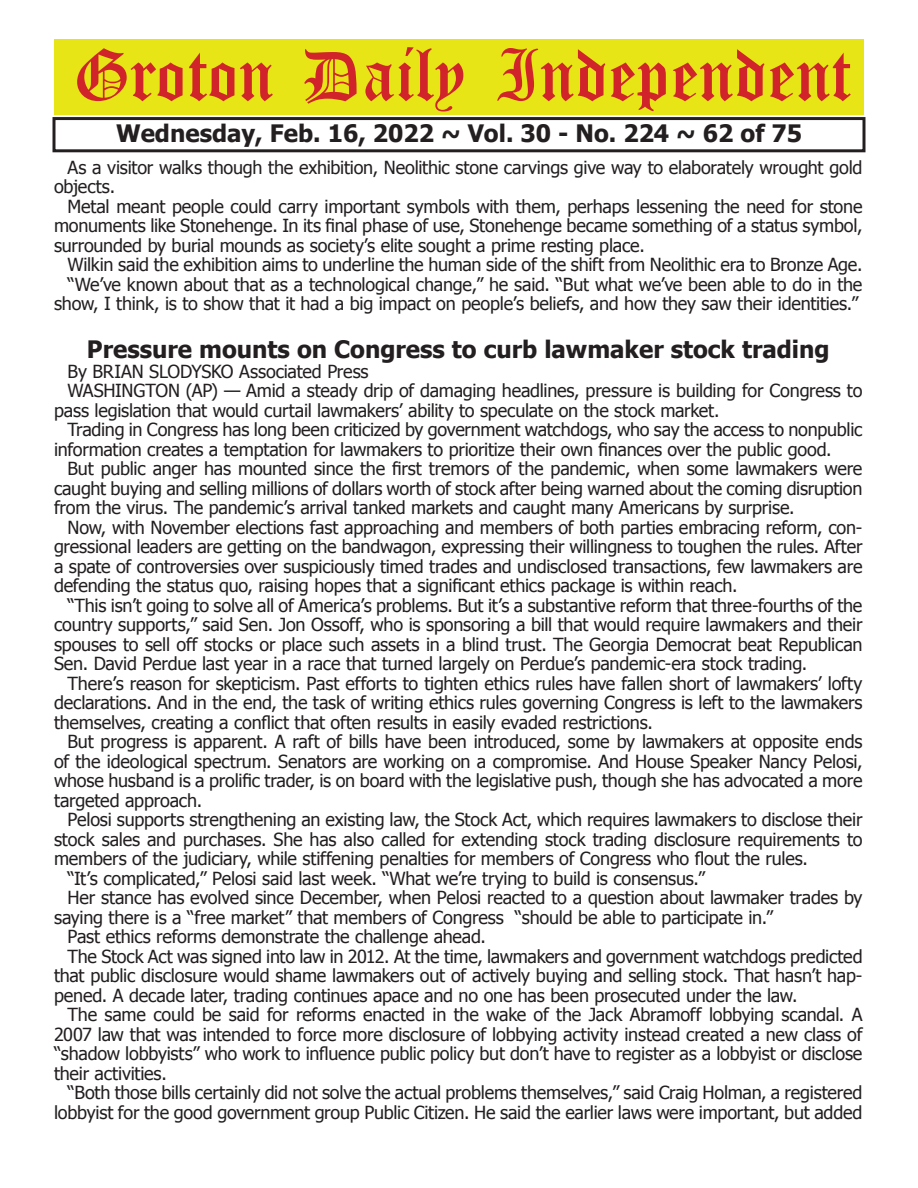
<style>
.page{position:relative;width:918px;height:1188px;background:#fff}
.page>*{position:absolute;margin:0;border:0;box-sizing:border-box;transform-origin:0 0}
.t1{font:54px "Old English Five";color:#d1232a}
.t2{font:700 24px "Tahoma";color:#231f20}
.t3{font:18px/19.5px "Tahoma";letter-spacing:-.01em;color:#231f20}
</style>
<div class="page">
<div style="left:52px;top:117px;width:814px;height:35px;border:3px solid #231f20"></div>
<div style="left:54px;top:40px;width:810px;height:75px;background:#e7e515"></div>
<h1 class="t1" style="left:73px;top:50px;width:779px">Groton Daily Independent</h1>
<h2 class="t2" style="left:116px;top:116px;width:688px">Wednesday, Feb. 16, 2022 ~ Vol. 30 - No. 224 ~ 62 of 75</h2>
<p class="t3" style="left:54px;top:156px;width:810px;text-indent:14px">As a visitor walks though the exhibition, Neolithic stone carvings give way to elaborately wrought gold objects.</p>
<p class="t3" style="left:54px;top:195px;width:810px;text-align:justify;text-indent:14px">Metal meant people could carry important symbols with them, perhaps lessening the need for stone monuments like Stonehenge. In its final phase of use, Stonehenge became something of a status symbol, surrounded by burial mounds as society’s elite sought a prime resting place.</p>
<p class="t3" style="left:54px;top:254px;width:810px;text-align:right">Wilkin said the exhibition aims to underline the human side of the shift from Neolithic era to Bronze Age. “We’ve known about that as a technological change,” he said. “But what we’ve been able to do in the show, I think, is to show that it had a big impact on people’s beliefs, and how they saw their identities.”</p>
<h2 class="t2" style="left:87px;top:333px;width:744px">Pressure mounts on Congress to curb lawmaker stock trading</h2>
<p class="t3" style="left:68px;top:361px;width:303px">By BRIAN SLODYSKO Associated Press</p>
<p class="t3" style="left:68px;top:380px;width:796px">WASHINGTON (AP) — Amid a steady drip of damaging headlines, pressure is building for Congress to</p>
<p class="t3" style="left:54px;top:400px;width:667px">pass legislation that would curtail lawmakers’ ability to speculate on the stock market.</p>
<p class="t3" style="left:68px;top:419px;width:796px">Trading in Congress has long been criticized by government watchdogs, who say the access to nonpublic</p>
<p class="t3" style="left:54px;top:439px;width:779px">information creates a temptation for lawmakers to prioritize their own finances over the public good.</p>
<p class="t3" style="left:68px;top:458px;width:796px">But public anger has mounted since the first tremors of the pandemic, when some lawmakers were</p>
<p class="t3" style="left:54px;top:478px;width:810px">caught buying and selling millions of dollars worth of stock after being warned about the coming disruption</p>
<p class="t3" style="left:54px;top:497px;width:742px">from the virus. The pandemic’s arrival tanked markets and caught many Americans by surprise.</p>
<p class="t3" style="left:68px;top:517px;width:796px">Now, with November elections fast approaching and members of both parties embracing reform, con-</p>
<p class="t3" style="left:54px;top:536px;width:810px">gressional leaders are getting on the bandwagon, expressing their willingness to toughen the rules. After</p>
<p class="t3" style="left:54px;top:556px;width:810px">a spate of controversies over suspiciously timed trades and undisclosed transactions, few lawmakers are</p>
<p class="t3" style="left:54px;top:575px;width:685px">defending the status quo, raising hopes that a significant ethics package is within reach.</p>
<p class="t3" style="left:68px;top:595px;width:796px">“This isn’t going to solve all of America’s problems. But it’s a substantive reform that three-fourths of the</p>
<p class="t3" style="left:54px;top:614px;width:810px">country supports,” said Sen. Jon Ossoff, who is sponsoring a bill that would require lawmakers and their</p>
<p class="t3" style="left:54px;top:634px;width:810px">spouses to sell off stocks or place such assets in a blind trust. The Georgia Democrat beat Republican</p>
<p class="t3" style="left:54px;top:653px;width:755px">Sen. David Perdue last year in a race that turned largely on Perdue’s pandemic-era stock trading.</p>
<p class="t3" style="left:68px;top:673px;width:797px">There’s reason for skepticism. Past efforts to tighten ethics rules have fallen short of lawmakers’ lofty</p>
<p class="t3" style="left:54px;top:692px;width:810px">declarations. And in the end, the task of writing ethics rules governing Congress is left to the lawmakers</p>
<p class="t3" style="left:54px;top:712px;width:601px">themselves, creating a conflict that often results in easily evaded restrictions.</p>
<p class="t3" style="left:68px;top:731px;width:796px">But progress is apparent. A raft of bills have been introduced, some by lawmakers at opposite ends</p>
<p class="t3" style="left:54px;top:751px;width:810px">of the ideological spectrum. Senators are working on a compromise. And House Speaker Nancy Pelosi,</p>
<p class="t3" style="left:54px;top:770px;width:810px">whose husband is a prolific trader, is on board with the legislative push, though she has advocated a more</p>
<p class="t3" style="left:54px;top:790px;width:150px">targeted approach.</p>
<p class="t3" style="left:68px;top:809px;width:797px">Pelosi supports strengthening an existing law, the Stock Act, which requires lawmakers to disclose their</p>
<p class="t3" style="left:54px;top:829px;width:810px">stock sales and purchases. She has also called for extending stock trading disclosure requirements to</p>
<p class="t3" style="left:54px;top:848px;width:756px">members of the judiciary, while stiffening penalties for members of Congress who flout the rules.</p>
<p class="t3" style="left:68px;top:868px;width:639px">“It’s complicated,” Pelosi said last week. “What we’re trying to build is consensus.”</p>
<p class="t3" style="left:68px;top:887px;width:797px">Her stance has evolved since December, when Pelosi reacted to a question about lawmaker trades by</p>
<p class="t3" style="left:54px;top:907px;width:721px">saying there is a “free market” that members of Congress “should be able to participate in.”</p>
<p class="t3" style="left:68px;top:926px;width:420px">Past ethics reforms demonstrate the challenge ahead.</p>
<p class="t3" style="left:68px;top:946px;width:797px">The Stock Act was signed into law in 2012. At the time, lawmakers and government watchdogs predicted</p>
<p class="t3" style="left:54px;top:965px;width:810px">that public disclosure would shame lawmakers out of actively buying and selling stock. That hasn’t hap-</p>
<p class="t3" style="left:54px;top:985px;width:745px">pened. A decade later, trading continues apace and no one has been prosecuted under the law.</p>
<p class="t3" style="left:68px;top:1004px;width:797px">The same could be said for reforms enacted in the wake of the Jack Abramoff lobbying scandal. A</p>
<p class="t3" style="left:54px;top:1024px;width:810px">2007 law that was intended to force more disclosure of lobbying activity instead created a new class of</p>
<p class="t3" style="left:54px;top:1043px;width:810px">“shadow lobbyists” who work to influence public policy but don’t have to register as a lobbyist or disclose</p>
<p class="t3" style="left:54px;top:1063px;width:114px">their activities.</p>
<p class="t3" style="left:68px;top:1082px;width:796px">“Both those bills certainly did not solve the actual problems themselves,” said Craig Holman, a registered</p>
<p class="t3" style="left:54px;top:1102px;width:810px">lobbyist for the good government group Public Citizen. He said the earlier laws were important, but added</p>
</div>
